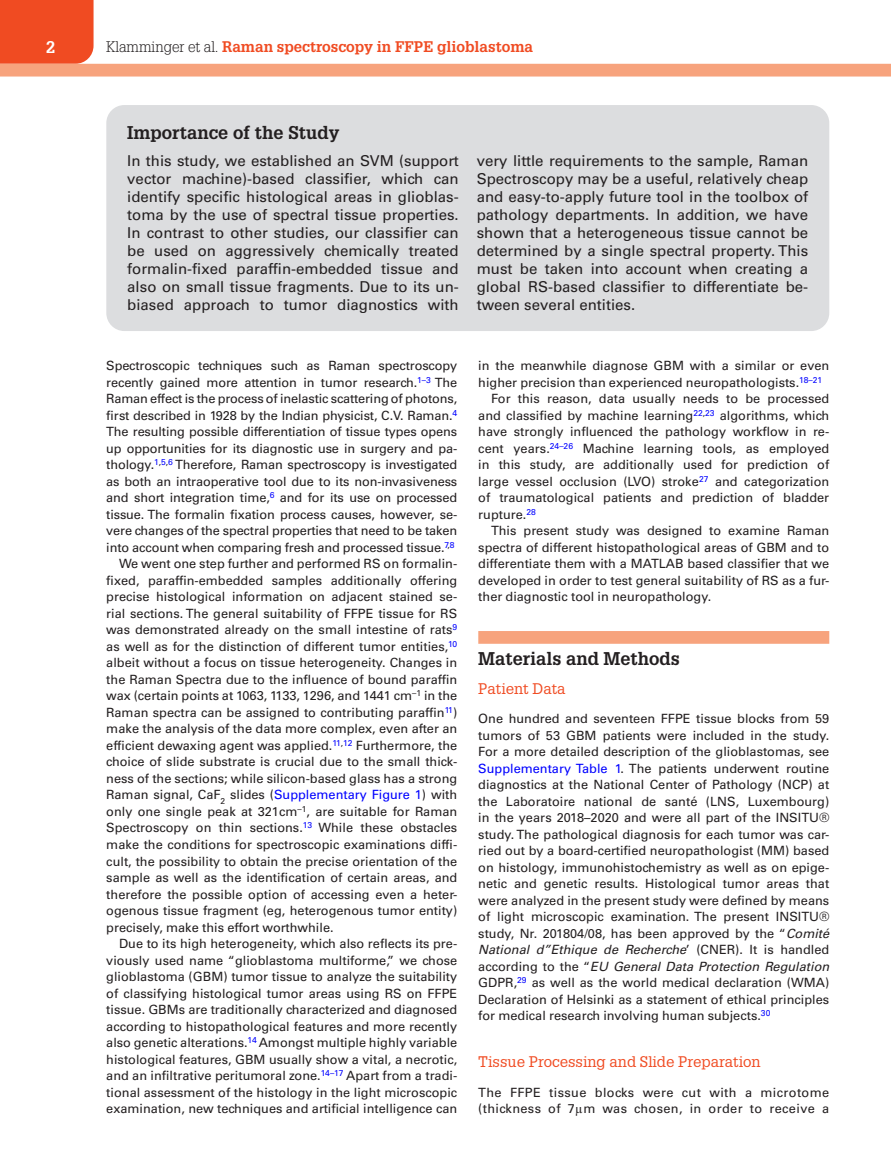
<style>
.page{position:relative;width:891px;height:1175px;background:#fff}
.page>*{position:absolute;margin:0;border:0;box-sizing:border-box;transform-origin:0 0}
.t1{font:700 18px "Glypha LT Std";color:#231f20}
.t2{font:700 16.5px "Glypha LT Std";color:#fff}
.t3{font:15px/18px "Univers LT Std";color:#231f20;text-align:justify}
.t4{font:700 15px "Glypha LT Std";color:#f04b22}
.t5{font:15px "Glypha LT Std";color:#f04b22}
.t6{font:12.75px/16.5px "Univers LT Std";color:#231f20;text-align:justify}
.t7{font:12.75px/16.5px "Univers LT Std";letter-spacing:.03em;color:#231f20}
.s1{font-weight:300;color:#231f20}
.s2{color:#00f}
.s3{font-style:italic}
.s4{font-family:"Gandhari Unicode"}
</style>
<div class="page">
<div style="left:0;top:0;width:94px;height:64px;background:#f04b22"></div>
<div style="left:0;top:64px;width:891px;height:12px;background:#f7a37d"></div>
<div style="left:478px;top:631px;width:351px;height:13px;background:#f7a37d"></div>
<div style="left:106px;top:105px;width:723px;height:226px;background:#dcdddf;border-radius:18px"></div>
<p class="t2" style="left:46px;top:37px;width:11px">2</p>
<p class="t4" style="left:106px;top:37px;width:428px"><span class="s1">Klamminger et al.</span> Raman spectroscopy in FFPE glioblastoma</p>
<h1 class="t1" style="left:127px;top:121px;width:214px">Importance of the Study</h1>
<p class="t3" style="left:127px;top:152px;width:333px">In this study, we established an SVM (support vector machine)-based classifier, which can identify specific histological areas in glioblas&shy;toma by the use of spectral tissue properties.<br>In contrast to other studies, our classifier can be used on aggressively chemically treated formalin-fixed paraffin-embedded tissue and also on small tissue fragments. Due to its un&shy;biased approach to tumor diagnostics with</p>
<p class="t3" style="left:477px;top:152px;width:333px">very little requirements to the sample, Raman Spectroscopy may be a useful, relatively cheap and easy-to-apply future tool in the toolbox of pathology departments. In addition, we have shown that a heterogeneous tissue cannot be determined by a single spectral property. This must be taken into account when creating a global RS-based classifier to differentiate be&shy;tween several entities.</p>
<p class="t6" style="left:106px;top:357px;width:352px">Spectroscopic techniques such as Raman spectroscopy</p>
<p class="t6" style="left:106px;top:374px;width:352px">recently gained more attention in tumor research.<sup>1–3</sup> The</p>
<p class="t6" style="left:106px;top:390px;width:353px">Raman effect is the process of inelastic scattering of photons,</p>
<p class="t6" style="left:106px;top:407px;width:352px">first described in 1928 by the Indian physicist, C.V. Raman.<sup>4</sup></p>
<p class="t6" style="left:106px;top:423px;width:353px">The resulting possible differentiation of tissue types opens</p>
<p class="t6" style="left:106px;top:440px;width:352px">up opportunities for its diagnostic use in surgery and pa-</p>
<p class="t6" style="left:106px;top:456px;width:352px">thology.<sup>1</sup><sup>,</sup><sup>5</sup><sup>,</sup><sup>6</sup> Therefore, Raman spectroscopy is investigated</p>
<p class="t6" style="left:106px;top:473px;width:353px">as both an intraoperative tool due to its non-invasiveness</p>
<p class="t6" style="left:106px;top:489px;width:352px">and short integration time,<sup>6</sup> and for its use on processed</p>
<p class="t6" style="left:106px;top:506px;width:353px">tissue. The formalin fixation process causes, however, se-</p>
<p class="t6" style="left:106px;top:522px;width:353px">vere changes of the spectral properties that need to be taken</p>
<p class="t6" style="left:106px;top:539px;width:350px">into account when comparing fresh and processed tissue.<sup>7</sup><sup>,</sup><sup>8</sup></p>
<p class="t6" style="left:119px;top:555px;width:340px">We went one step further and performed RS on formalin-</p>
<p class="t6" style="left:106px;top:572px;width:353px">fixed, paraffin-embedded samples additionally offering</p>
<p class="t6" style="left:106px;top:588px;width:353px">precise histological information on adjacent stained se-</p>
<p class="t6" style="left:106px;top:605px;width:353px">rial sections. The general suitability of FFPE tissue for RS</p>
<p class="t6" style="left:106px;top:621px;width:352px">was demonstrated already on the small intestine of rats<sup>9</sup></p>
<p class="t6" style="left:106px;top:638px;width:352px">as well as for the distinction of different tumor entities,<sup>10</sup></p>
<p class="t6" style="left:106px;top:654px;width:353px">albeit without a focus on tissue heterogeneity. Changes in</p>
<p class="t6" style="left:106px;top:671px;width:353px">the Raman Spectra due to the influence of bound paraffin</p>
<p class="t6" style="left:106px;top:687px;width:353px">wax (certain points at 1063, 1133, 1296, and 1441 cm<sup>–1</sup> in the</p>
<p class="t6" style="left:106px;top:704px;width:353px">Raman spectra can be assigned to contributing paraffin<sup>11</sup>)</p>
<p class="t6" style="left:106px;top:720px;width:353px">make the analysis of the data more complex, even after an</p>
<p class="t6" style="left:106px;top:737px;width:352px">efficient dewaxing agent was applied.<sup>11</sup><sup>,</sup><sup>12</sup> Furthermore, the</p>
<p class="t6" style="left:106px;top:753px;width:353px">choice of slide substrate is crucial due to the small thick-</p>
<p class="t6" style="left:106px;top:770px;width:353px">ness of the sections; while silicon-based glass has a strong</p>
<p class="t6" style="left:106px;top:786px;width:353px">Raman signal, CaF<sub>2</sub> slides (<span class="s2">Supplementary Figure 1</span>) with</p>
<p class="t6" style="left:106px;top:803px;width:353px">only one single peak at 321cm<sup>–1</sup>, are suitable for Raman</p>
<p class="t6" style="left:106px;top:819px;width:353px">Spectroscopy on thin sections.<sup>13</sup> While these obstacles</p>
<p class="t6" style="left:106px;top:836px;width:353px">make the conditions for spectroscopic examinations diffi-</p>
<p class="t6" style="left:106px;top:852px;width:353px">cult, the possibility to obtain the precise orientation of the</p>
<p class="t6" style="left:106px;top:869px;width:353px">sample as well as the identification of certain areas, and</p>
<p class="t6" style="left:106px;top:885px;width:352px">therefore the possible option of accessing even a heter-</p>
<p class="t6" style="left:106px;top:902px;width:353px">ogenous tissue fragment (eg, heterogenous tumor entity)</p>
<p class="t6" style="left:106px;top:918px;width:229px">precisely, make this effort worthwhile.</p>
<p class="t6" style="left:119px;top:935px;width:340px">Due to its high heterogeneity, which also reflects its pre-</p>
<p class="t6" style="left:106px;top:951px;width:353px">viously used name “glioblastoma multiforme,” we chose</p>
<p class="t6" style="left:106px;top:968px;width:353px">glioblastoma (GBM) tumor tissue to analyze the suitability</p>
<p class="t6" style="left:106px;top:984px;width:352px">of classifying histological tumor areas using RS on FFPE</p>
<p class="t6" style="left:106px;top:1001px;width:352px">tissue. GBMs are traditionally characterized and diagnosed</p>
<p class="t6" style="left:106px;top:1017px;width:352px">according to histopathological features and more recently</p>
<p class="t6" style="left:106px;top:1034px;width:353px">also genetic alterations.<sup>14</sup> Amongst multiple highly variable</p>
<p class="t6" style="left:106px;top:1050px;width:353px">histological features, GBM usually show a vital, a necrotic,</p>
<p class="t6" style="left:106px;top:1067px;width:353px">and an infiltrative peritumoral zone.<sup>14–17</sup> Apart from a tradi-</p>
<p class="t6" style="left:106px;top:1083px;width:353px">tional assessment of the histology in the light microscopic</p>
<p class="t6" style="left:106px;top:1100px;width:353px">examination, new techniques and artificial intelligence can</p>
<p class="t6" style="left:478px;top:357px;width:353px">in the meanwhile diagnose GBM with a similar or even</p>
<p class="t6" style="left:478px;top:374px;width:345px">higher precision than experienced neuropathologists.<sup>18–21</sup></p>
<p class="t6" style="left:491px;top:390px;width:340px">For this reason, data usually needs to be processed</p>
<p class="t6" style="left:478px;top:407px;width:353px">and classified by machine learning<sup>22</sup><sup>,</sup><sup>23</sup> algorithms, which</p>
<p class="t6" style="left:478px;top:423px;width:353px">have strongly influenced the pathology workflow in re-</p>
<p class="t6" style="left:478px;top:440px;width:353px">cent years.<sup>24–26</sup> Machine learning tools, as employed</p>
<p class="t6" style="left:478px;top:456px;width:353px">in this study, are additionally used for prediction of</p>
<p class="t6" style="left:478px;top:473px;width:352px">large vessel occlusion (LVO) stroke<sup>27</sup> and categorization</p>
<p class="t6" style="left:478px;top:489px;width:352px">of traumatological patients and prediction of bladder</p>
<p class="t6" style="left:478px;top:506px;width:59px">rupture.<sup>28</sup></p>
<p class="t6" style="left:491px;top:522px;width:340px">This present study was designed to examine Raman</p>
<p class="t6" style="left:478px;top:539px;width:352px">spectra of different histopathological areas of GBM and to</p>
<p class="t6" style="left:478px;top:555px;width:353px">differentiate them with a MATLAB based classifier that we</p>
<p class="t6" style="left:478px;top:572px;width:352px">developed in order to test general suitability of RS as a fur-</p>
<p class="t6" style="left:478px;top:588px;width:235px">ther diagnostic tool in neuropathology.</p>
<h1 class="t1" style="left:478px;top:647px;width:203px">Materials and Methods</h1>
<p class="t5" style="left:478px;top:679px;width:89px">Patient Data</p>
<p class="t6" style="left:478px;top:710px;width:353px">One hundred and seventeen FFPE tissue blocks from 59 tumors of 53 GBM patients were included in the study.<br>For a more detailed description of the glioblastomas, see <span class="s2">Supplementary Table 1</span>. The patients underwent routine diagnostics at the National Center of Pathology (NCP) at the Laboratoire national de santé (LNS, Luxembourg) in the years 2018–2020 and were all part of the INSITU® study. The pathological diagnosis for each tumor was car&shy;ried out by a board-certified neuropathologist (MM) based on histology, immunohistochemistry as well as on epige&shy;netic and genetic results. Histological tumor areas that were analyzed in the present study were defined by means of light microscopic examination. The present INSITU® study, Nr. 201804/08, has been approved by the “<span class="s3">Comité National d”Ethique de Recherche</span>’ (CNER). It is handled according to the “<span class="s3">EU General Data Protection Regulation </span>GDPR,<sup>29</sup> as well as the world medical declaration (WMA)<br>Declaration of Helsinki as a statement of ethical principles for medical research involving human subjects.<sup>30</sup></p>
<p class="t5" style="left:478px;top:1052px;width:284px">Tissue Processing and Slide Preparation</p>
<p class="t7" style="left:478px;top:1083px;width:353px">The FFPE tissue blocks were cut with a microtome (thickness of 7<span class="s4">μ</span>m was chosen, in order to receive a</p>
</div>
